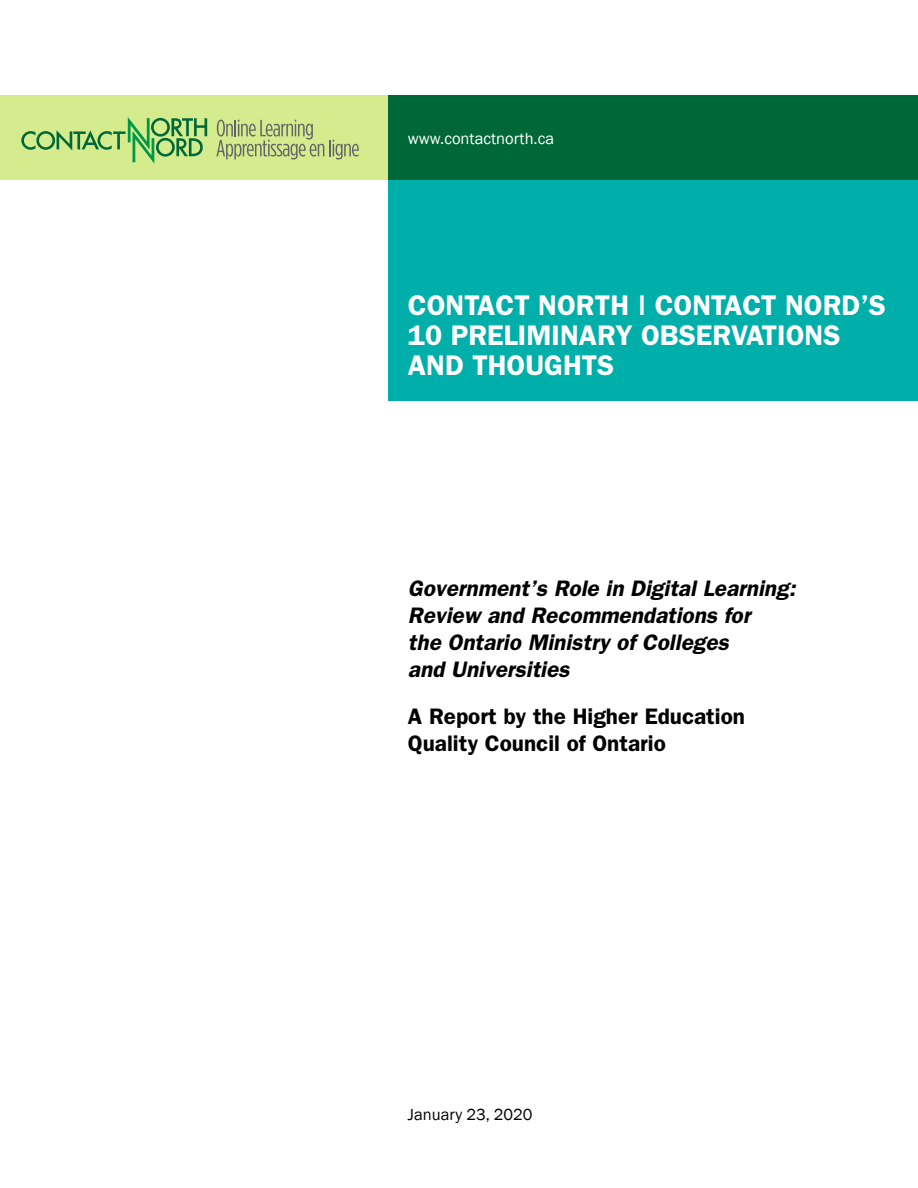
<style>
.page{position:relative;width:918px;height:1188px;background:#fff}
.page>*{position:absolute;margin:0;border:0;box-sizing:border-box;transform-origin:0 0}
.t1{font:600 28.5px/30px "Franklin Gothic";color:#fff}
.t2{font:italic 600 22.5px/27px "Franklin Gothic";color:#000}
.t3{font:600 22.5px/27px "Franklin Gothic";color:#000}
.t4{font:16.5px "Franklin Gothic";color:#fff}
.t5{font:16.5px "Franklin Gothic";color:#000}
</style>
<div class="page">
<div style="left:389px;top:151px;width:529px;height:250px;background:#00aeaa"></div>
<div style="left:0;top:96px;width:390px;height:84px;background:#d4ec8e"></div>
<div style="left:389px;top:96px;width:529px;height:84px;background:#006838"></div>
<svg style="left:21px;top:117px;width:186px;height:47px"></svg>
<svg style="left:216px;top:120px;width:143px;height:39px"></svg>
<p class="t4" style="left:408px;top:128px;width:148px">www.contactnorth.ca</p>
<p class="t1" style="left:408px;top:289px;width:480px">CONTACT NORTH | CONTACT NORD’S<br>10 PRELIMINARY OBSERVATIONS<br>AND THOUGHTS</p>
<p class="t2" style="left:408px;top:574px;width:389px">Government’s Role in Digital Learning:<br>Review and Recommendations for<br>the Ontario Ministry of Colleges<br>and Universities</p>
<p class="t3" style="left:408px;top:702px;width:339px">A Report by the Higher Education<br>Quality Council of Ontario</p>
<p class="t5" style="left:408px;top:1104px;width:126px">January 23, 2020</p>
</div>
